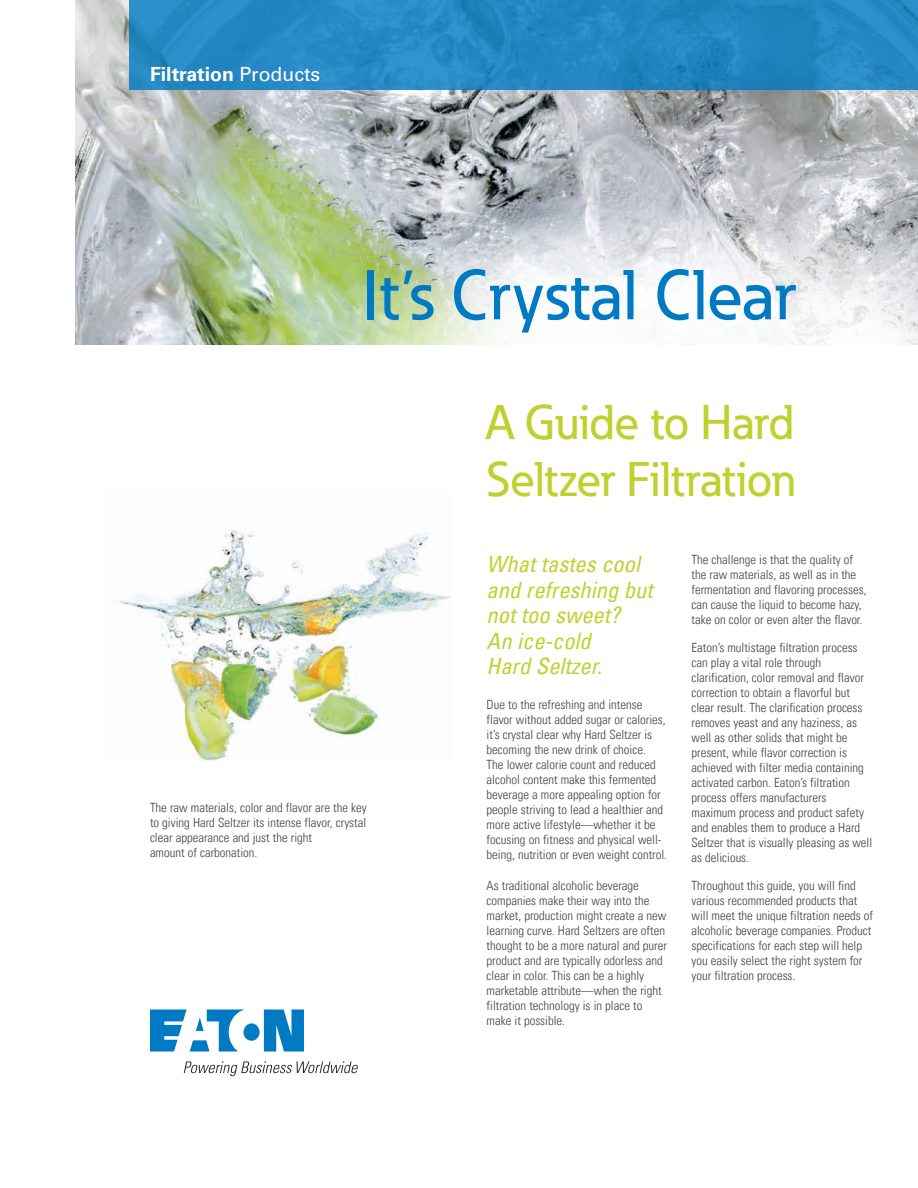
<style>
.page{position:relative;width:918px;height:1188px;background:#fff}
.page>*{position:absolute;margin:0;border:0;box-sizing:border-box;transform-origin:0 0}
.t1{font:500 69.6px "Eaton";letter-spacing:.01em;color:#007ac2}
.t2{font:500 48px/57.6px "Eaton";letter-spacing:-.005em;color:#bfd12e}
.t3{font:italic condensed 22.5px/25.5px "Univers LT";color:#bfd12e}
.t4{font:700 19.5px "Univers LT Std";color:#fff}
.t5{font:300 condensed 12.75px/15px "Univers LT";color:#414142}
.s1{font-weight:400}
</style>
<div class="page">
<img style="left:75px;top:0;width:843px;height:345px">
<div style="left:129px;top:0;width:789px;height:90px;background:#2587c2"></div>
<svg style="left:330px;top:200px;width:588px;height:145px"></svg>
<img style="left:114px;top:529px;width:336px;height:232px">
<svg style="left:150px;top:1010px;width:154px;height:42px"></svg>
<svg style="left:184px;top:1061px;width:174px;height:15px"></svg>
<h3 class="t4" style="left:150px;top:63px;width:172px">Filtration <span class="s1">Products</span></h3>
<h1 class="t1" style="left:363px;top:252px;width:435px">It’s Crystal Clear</h1>
<h2 class="t2" style="left:487px;top:393px;width:310px">A Guide to Hard<br>Seltzer Filtration</h2>
<p class="t5" style="left:150px;top:800px;width:218px">The raw materials, color and flavor are the key to giving Hard Seltzer its intense flavor, crystal clear appearance and just the right<br>amount of carbonation.</p>
<h3 class="t3" style="left:487px;top:551px;width:167px">What tastes cool and refreshing but not too sweet?<br>An ice-cold<br>Hard Seltzer.</h3>
<p class="t5" style="left:487px;top:697px;width:182px">Due to the refreshing and intense flavor without added sugar or calories, it’s crystal clear why Hard Seltzer is becoming the new drink of choice.<br>The lower calorie count and reduced alcohol content make this fermented beverage a more appealing option for people striving to lead a healthier and more active lifestyle—whether it be focusing on fitness and physical well&shy;being, nutrition or even weight control.</p>
<p class="t5" style="left:487px;top:878px;width:182px">As traditional alcoholic beverage companies make their way into the market, production might create a new learning curve. Hard Seltzers are often thought to be a more natural and purer product and are typically odorless and clear in color. This can be a highly marketable attribute—when the right filtration technology is in place to make it possible.</p>
<p class="t5" style="left:692px;top:552px;width:177px">The challenge is that the quality of the raw materials, as well as in the fermentation and flavoring processes, can cause the liquid to become hazy, take on color or even alter the flavor.</p>
<p class="t5" style="left:692px;top:640px;width:182px">Eaton’s multistage filtration process can play a vital role through clarification, color removal and flavor correction to obtain a flavorful but clear result. The clarification process removes yeast and any haziness, as well as other solids that might be present, while flavor correction is achieved with filter media containing activated carbon. Eaton’s filtration process offers manufacturers maximum process and product safety and enables them to produce a Hard Seltzer that is visually pleasing as well as delicious.</p>
<p class="t5" style="left:692px;top:878px;width:183px">Throughout this guide, you will find various recommended products that will meet the unique filtration needs of alcoholic beverage companies. Product specifications for each step will help you easily select the right system for your filtration process.</p>
</div>
